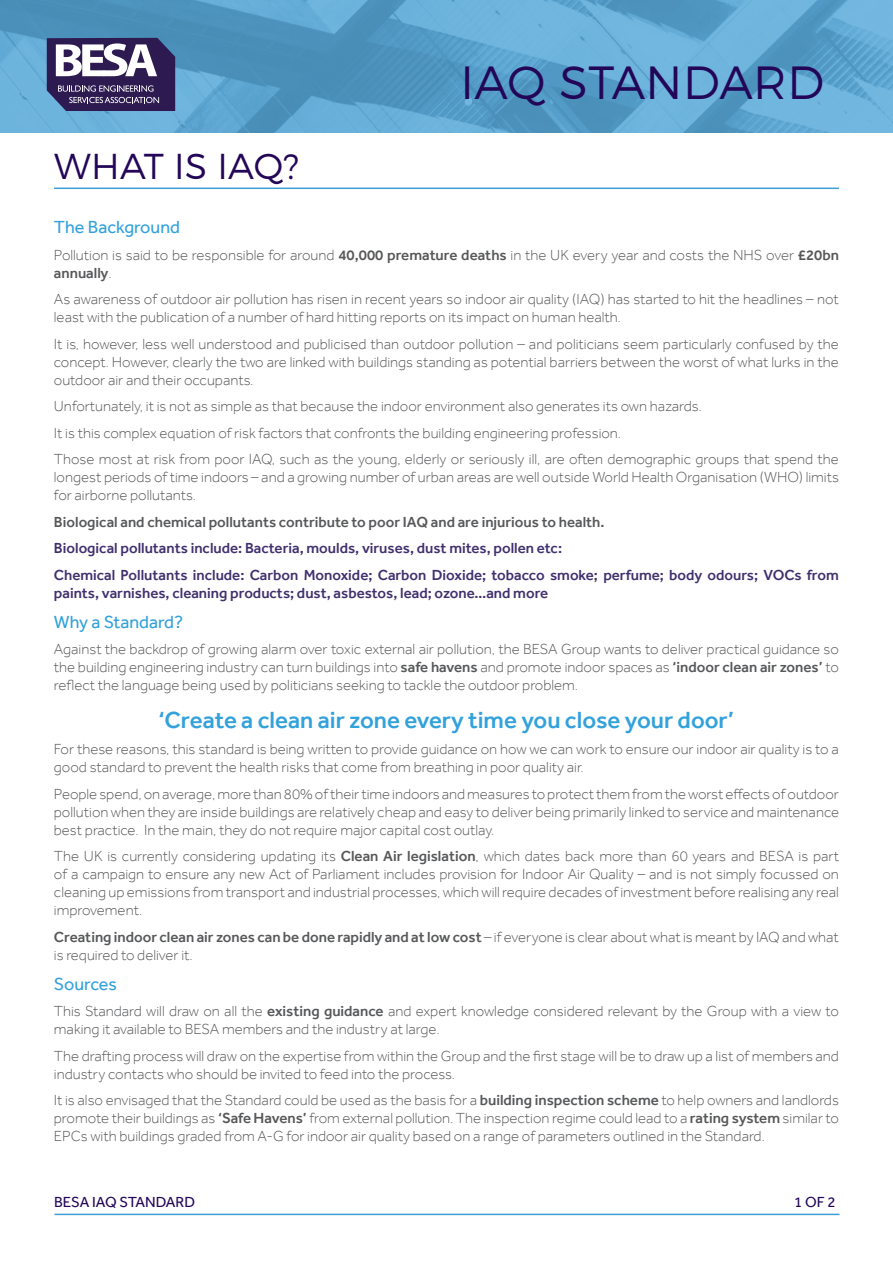
<style>
.page{position:relative;width:893px;height:1263px;background:#fff}
.page>*{position:absolute;margin:0;border:0;box-sizing:border-box;transform-origin:0 0}
.t1{font:300 46.5px "Montserrat";letter-spacing:.01em;color:#230658}
.t2{font:300 36px "Montserrat";letter-spacing:.01em;color:#230658}
.t3{font:500 24px "Effra";color:#33a2db}
.t4{font:18px "Effra";color:#33a2db}
.t5{font:300 15px/18px "Effra";color:#57585a}
.t6{font:500 15px/18px "Effra";color:#41306e}
.t7{font:500 15px "Effra";color:#57585a}
.t8{font:15px "Effra";color:#230658}
.s1{font-weight:500}
</style>
<div class="page">
<hr style="left:54px;top:188px;width:785px;height:1px;background:#3f9ed6">
<svg style="left:0;top:0;width:893px;height:133px;background:#5ca3cd"></svg>
<svg style="left:47px;top:38px;width:128px;height:73px"></svg>
<hr style="left:54px;top:1214px;width:785px;height:1px;background:#3f9ed6">
<p class="t1" style="left:461px;top:54px;width:365px">IAQ STANDARD</p>
<p class="t2" style="left:54px;top:144px;width:246px">WHAT IS IAQ?</p>
<p class="t4" style="left:54px;top:216px;width:128px">The Background</p>
<p class="t5" style="left:54px;top:245px;width:787px">Pollution is said to be responsible for around <span class="s1">40,000 premature deaths</span> in the UK every year and costs the NHS over <span class="s1">£20bn annually</span>.</p>
<p class="t5" style="left:54px;top:290px;width:786px">As awareness of outdoor air pollution has risen in recent years so indoor air quality (IAQ) has started to hit the headlines – not least with the publication of a number of hard hitting reports on its impact on human health.</p>
<p class="t5" style="left:54px;top:334px;width:786px;text-align:justify">It is, however, less well understood and publicised than outdoor pollution – and politicians seem particularly confused by the concept. However, clearly the two are linked with buildings standing as potential barriers between the worst of what lurks in the outdoor air and their occupants.</p>
<p class="t5" style="left:54px;top:397px;width:649px">Unfortunately, it is not as simple as that because the indoor environment also generates its own hazards.</p>
<p class="t5" style="left:54px;top:423px;width:569px">It is this complex equation of risk factors that confronts the building engineering profession.</p>
<p class="t5" style="left:54px;top:450px;width:787px;text-align:justify">Those most at risk from poor IAQ, such as the young, elderly or seriously ill, are often demographic groups that spend the longest periods of time indoors – and a growing number of urban areas are well outside World Health Organisation (WHO) limits for airborne pollutants.</p>
<p class="t7" style="left:54px;top:513px;width:552px">Biological and chemical pollutants contribute to poor IAQ and are injurious to health.</p>
<p class="t6" style="left:54px;top:539px;width:510px">Biological pollutants include: Bacteria, moulds, viruses, dust mites, pollen etc:</p>
<p class="t6" style="left:54px;top:565px;width:787px">Chemical Pollutants include: Carbon Monoxide; Carbon Dioxide; tobacco smoke; perfume; body odours; VOCs from paints, varnishes, cleaning products; dust, asbestos, lead; ozone…and more</p>
<p class="t4" style="left:54px;top:611px;width:131px">Why a Standard?</p>
<p class="t5" style="left:54px;top:640px;width:787px;text-align:justify">Against the backdrop of growing alarm over toxic external air pollution, the BESA Group wants to deliver practical guidance so the building engineering industry can turn buildings into <span class="s1">safe havens</span> and promote indoor spaces as <span class="s1">‘indoor clean air zones’</span> to reflect the language being used by politicians seeking to tackle the outdoor problem.</p>
<p class="t3" style="left:159px;top:705px;width:577px">‘Create a clean air zone every time you close your door’</p>
<p class="t5" style="left:54px;top:740px;width:787px">For these reasons, this standard is being written to provide guidance on how we can work to ensure our indoor air quality is to a good standard to prevent the health risks that come from breathing in poor quality air.</p>
<p class="t5" style="left:54px;top:784px;width:787px;text-align:justify">People spend, on average, more than 80% of their time indoors and measures to protect them from the worst effects of outdoor pollution when they are inside buildings are relatively cheap and easy to deliver being primarily linked to service and maintenance best practice. In the main, they do not require major capital cost outlay.</p>
<p class="t5" style="left:54px;top:847px;width:787px;text-align:justify">The UK is currently considering updating its <span class="s1">Clean Air legislation</span>, which dates back more than 60 years and BESA is part of a campaign to ensure any new Act of Parliament includes provision for Indoor Air Quality – and is not simply focussed on cleaning up emissions from transport and industrial processes, which will require decades of investment before realising any real improvement.</p>
<p class="t5" style="left:54px;top:927px;width:786px"><span class="s1">Creating indoor clean air zones can be done rapidly and at low cost</span> – if everyone is clear about what is meant by IAQ and what is required to deliver it.</p>
<p class="t4" style="left:54px;top:973px;width:64px">Sources</p>
<p class="t5" style="left:54px;top:1002px;width:786px">This Standard will draw on all the <span class="s1">existing guidance</span> and expert knowledge considered relevant by the Group with a view to making it available to BESA members and the industry at large.</p>
<p class="t5" style="left:54px;top:1047px;width:787px">The drafting process will draw on the expertise from within the Group and the first stage will be to draw up a list of members and industry contacts who should be invited to feed into the process.</p>
<p class="t5" style="left:54px;top:1091px;width:787px;text-align:justify">It is also envisaged that the Standard could be used as the basis for a <span class="s1">building inspection scheme</span> to help owners and landlords promote their buildings as <span class="s1">‘Safe Havens’</span> from external pollution. The inspection regime could lead to a <span class="s1">rating system</span> similar to EPCs with buildings graded from A-G for indoor air quality based on a range of parameters outlined in the Standard.</p>
<p class="t8" style="left:54px;top:1193px;width:143px">BESA IAQ STANDARD</p>
<p class="t8" style="left:794px;top:1193px;width:43px">1 OF 2</p>
</div>
